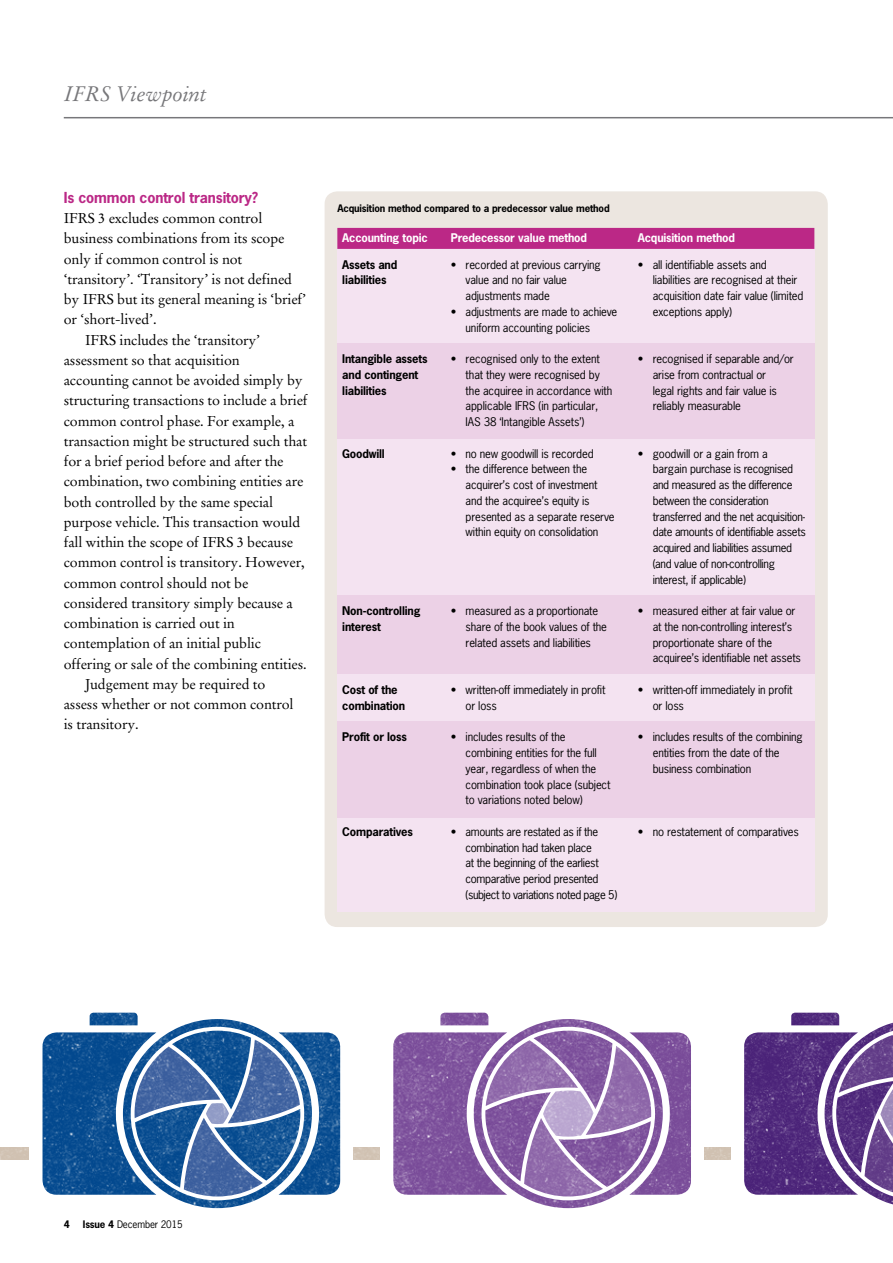
<style>
.page{position:relative;width:893px;height:1263px;background:#fff}
.page>*{position:absolute;margin:0;border:0;box-sizing:border-box;transform-origin:0 0}
.t1{font:italic 21px "Stempel Garamond";color:#77777a}
.t2{font:14.25px "Stempel Garamond";letter-spacing:-.01em;color:#000}
.t3{font:700 14.25px "News Gothic";letter-spacing:-.01em;color:#bb2886}
.t4{font:11.25px/15.8px "News Gothic";letter-spacing:-.015em;color:#000}
.t5{font:700 11.25px/15.8px "News Gothic";letter-spacing:-.015em;color:#000}
.t6{font:700 11.25px "News Gothic";letter-spacing:-.015em;color:#fff}
.t7{font:700 9.75px "News Gothic";letter-spacing:-.015em;color:#000}
.t8{font:9.75px "News Gothic";letter-spacing:-.015em;color:#000}
.s1{font-weight:700}
</style>
<div class="page">
<img style="left:0;top:117px;width:893px;height:1092px">
<hr style="left:64px;top:117px;width:829px;height:1px;background:#77777a">
<div style="left:325px;top:191px;width:503px;height:736px;background:#ece6e0;border-radius:13px"></div>
<div style="left:337px;top:244px;width:477px;height:668px;background:#f4e3f1"></div>
<div style="left:337px;top:343px;width:477px;height:96px;background:#ecd1e6"></div>
<div style="left:337px;top:596px;width:477px;height:78px;background:#ecd1e6"></div>
<div style="left:337px;top:721px;width:477px;height:96px;background:#ecd1e6"></div>
<div style="left:337px;top:228px;width:477px;height:21px;background:#bb2886"></div>
<h1 class="t1" style="left:64px;top:81px;width:145px">IFRS Viewpoint</h1>
<p class="t3" style="left:64px;top:188px;width:196px">Is common control transitory?</p>
<p class="t2" style="left:64px;top:210px;width:200px">IFRS 3 excludes common control</p>
<p class="t2" style="left:64px;top:230px;width:222px">business combinations from its scope</p>
<p class="t2" style="left:64px;top:250px;width:180px">only if common control is not</p>
<p class="t2" style="left:64px;top:270px;width:230px">‘transitory’. ‘Transitory’ is not defined</p>
<p class="t2" style="left:64px;top:291px;width:244px">by IFRS but its general meaning is ‘brief’</p>
<p class="t2" style="left:64px;top:311px;width:94px">or ‘short-lived’.</p>
<p class="t2" style="left:85px;top:331px;width:177px">IFRS includes the ‘transitory’</p>
<p class="t2" style="left:64px;top:351px;width:177px">assessment so that acquisition</p>
<p class="t2" style="left:64px;top:372px;width:241px">accounting cannot be avoided simply by</p>
<p class="t2" style="left:64px;top:392px;width:245px">structuring transactions to include a brief</p>
<p class="t2" style="left:64px;top:412px;width:232px">common control phase. For example, a</p>
<p class="t2" style="left:64px;top:432px;width:245px">transaction might be structured such that</p>
<p class="t2" style="left:64px;top:453px;width:221px">for a brief period before and after the</p>
<p class="t2" style="left:64px;top:473px;width:241px">combination, two combining entities are</p>
<p class="t2" style="left:64px;top:493px;width:211px">both controlled by the same special</p>
<p class="t2" style="left:64px;top:513px;width:238px">purpose vehicle. This transaction would</p>
<p class="t2" style="left:64px;top:534px;width:231px">fall within the scope of IFRS 3 because</p>
<p class="t2" style="left:64px;top:554px;width:242px">common control is transitory. However,</p>
<p class="t2" style="left:64px;top:574px;width:186px">common control should not be</p>
<p class="t2" style="left:64px;top:594px;width:231px">considered transitory simply because a</p>
<p class="t2" style="left:64px;top:615px;width:172px">combination is carried out in</p>
<p class="t2" style="left:64px;top:635px;width:199px">contemplation of an initial public</p>
<p class="t2" style="left:64px;top:655px;width:245px">offering or sale of the combining entities.</p>
<p class="t2" style="left:85px;top:675px;width:182px">Judgement may be required to</p>
<p class="t2" style="left:64px;top:696px;width:231px">assess whether or not common control</p>
<p class="t2" style="left:64px;top:716px;width:76px">is transitory.</p>
<p class="t7" style="left:337px;top:202px;width:274px">Acquisition method compared to a predecessor value method</p>
<p class="t6" style="left:342px;top:230px;width:87px">Accounting topic</p>
<p class="t5" style="left:342px;top:256px;width:57px">Assets and liabilities</p>
<p class="t6" style="left:451px;top:230px;width:138px">Predecessor value method</p>
<p class="t4" style="left:466px;top:256px;width:137px;text-indent:-15px">• recorded at previous carrying value and no fair value adjustments made</p>
<p class="t4" style="left:466px;top:304px;width:153px;text-indent:-15px">• adjustments are made to achieve uniform accounting policies</p>
<p class="t4" style="left:466px;top:351px;width:148px;text-indent:-15px">• recognised only to the extent that they were recognised by the acquiree in accordance with applicable IFRS (in particular,<br>IAS 38 ‘Intangible Assets’)</p>
<p class="t4" style="left:451px;top:445px;width:144px">• no new goodwill is recorded</p>
<p class="t4" style="left:466px;top:461px;width:150px;text-indent:-15px">• the difference between the acquirer’s cost of investment and the acquiree’s equity is presented as a separate reserve within equity on consolidation</p>
<p class="t5" style="left:342px;top:351px;width:87px">Intangible assets and contingent liabilities</p>
<p class="t5" style="left:342px;top:445px;width:44px">Goodwill</p>
<p class="t5" style="left:342px;top:603px;width:80px">Non-controlling interest</p>
<p class="t5" style="left:342px;top:682px;width:64px">Cost of the combination</p>
<p class="t5" style="left:342px;top:729px;width:66px">Profit or loss</p>
<p class="t5" style="left:342px;top:823px;width:72px">Comparatives</p>
<p class="t4" style="left:466px;top:603px;width:143px;text-indent:-15px">• measured as a proportionate share of the book values of the related assets and liabilities</p>
<p class="t4" style="left:466px;top:682px;width:141px;text-indent:-15px">• written-off immediately in profit or loss</p>
<p class="t4" style="left:466px;top:729px;width:146px;text-indent:-15px">• includes results of the combining entities for the full year, regardless of when the combination took place (subject to variations noted below)</p>
<p class="t4" style="left:466px;top:823px;width:153px;text-indent:-15px">• amounts are restated as if the combination had taken place<br>at the beginning of the earliest comparative period presented (subject to variations noted page 5)</p>
<p class="t6" style="left:638px;top:230px;width:99px">Acquisition method</p>
<p class="t4" style="left:653px;top:256px;width:152px;text-indent:-15px">• all identifiable assets and liabilities are recognised at their acquisition date fair value (limited exceptions apply)</p>
<p class="t4" style="left:653px;top:351px;width:143px;text-indent:-15px">• recognised if separable and/or arise from contractual or<br>legal rights and fair value is reliably measurable</p>
<p class="t4" style="left:653px;top:445px;width:155px;text-indent:-15px">• goodwill or a gain from a<br>bargain purchase is recognised and measured as the difference between the consideration transferred and the net acquisition&shy;date amounts of identifiable assets acquired and liabilities assumed (and value of non-controlling interest, if applicable)</p>
<p class="t4" style="left:653px;top:603px;width:150px;text-indent:-15px">• measured either at fair value or at the non-controlling interest’s proportionate share of the acquiree’s identifiable net assets</p>
<p class="t4" style="left:653px;top:682px;width:141px;text-indent:-15px">• written-off immediately in profit or loss</p>
<p class="t4" style="left:653px;top:729px;width:151px;text-indent:-15px">• includes results of the combining entities from the date of the business combination</p>
<p class="t4" style="left:638px;top:823px;width:162px">• no restatement of comparatives</p>
<p class="t7" style="left:64px;top:1218px;width:8px">4</p>
<p class="t8" style="left:83px;top:1218px;width:101px"><span class="s1">Issue 4</span> December 2015</p>
</div>
